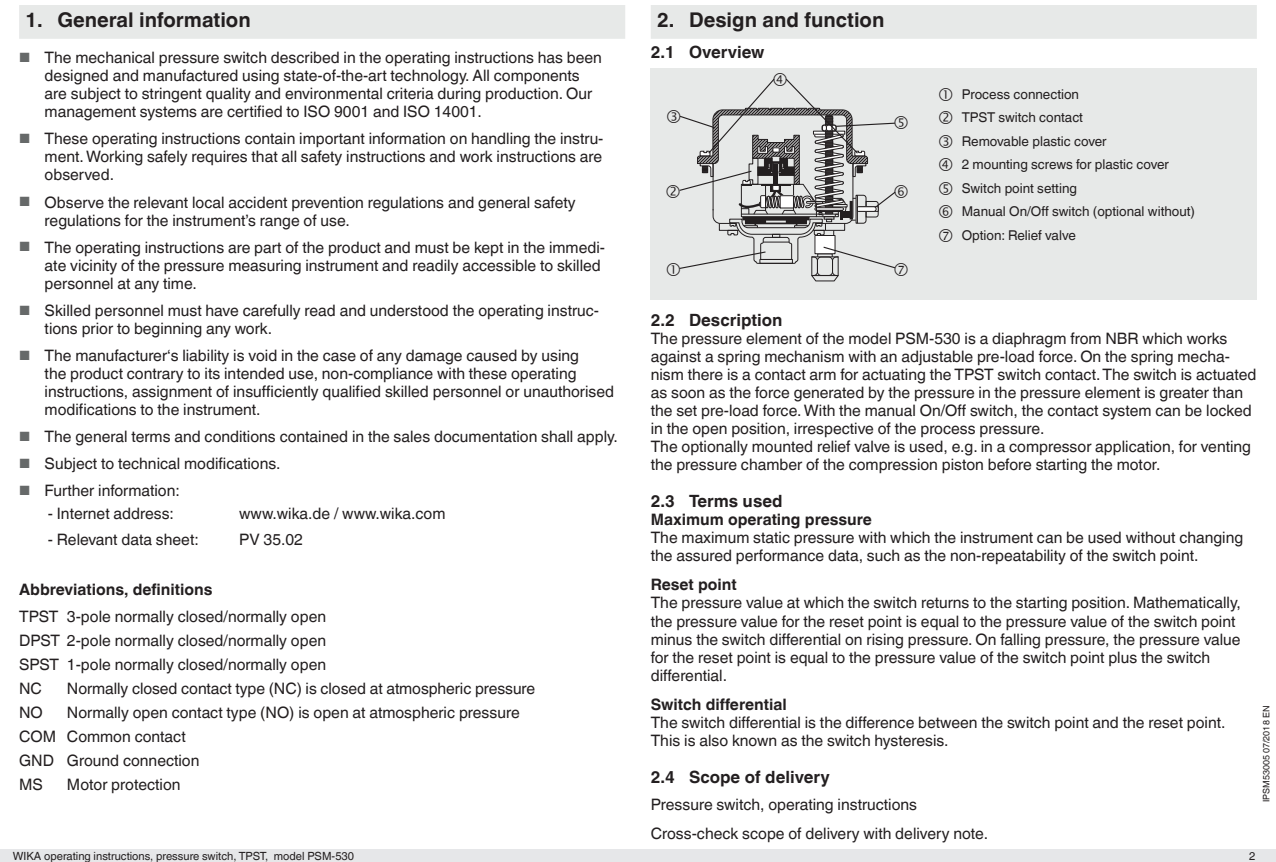
<style>
.page{position:relative;width:1276px;height:862px;background:#fff}
.page>*{position:absolute;margin:0;border:0;box-sizing:border-box;transform-origin:0 0}
.t1{font:700 20.25px "Helvetica World";color:#231f20}
.t2{font:700 16.88px "Helvetica World";color:#231f20}
.t3{font:15.75px/18px "Helvetica World";color:#231f20}
.t4{font:700 15.75px "Helvetica World";color:#231f20}
.t5{font:13.5px/23.4px "Helvetica World";color:#231f20}
.t6{font:11.25px "Helvetica World";color:#231f20}
.t7{font:9px "Helvetica World";color:#231f20}
.s1{font-size:13.28px;color:#666969}
</style>
<div class="page">
<div style="left:0;top:848px;width:1276px;height:13px;background:#e6e7e9"></div>
<hr style="left:19px;top:861px;width:606px;height:1px;background:#e7e9e8">
<div style="left:19px;top:5px;width:606px;height:34px;background:#e7e9e8"></div>
<div style="left:651px;top:5px;width:605px;height:34px;background:#e7e9e8"></div>
<div style="left:651px;top:69px;width:605px;height:231px;background:#e7e9e8"></div>
<svg style="left:679px;top:78px;width:217px;height:203px"></svg>
<p class="t1" style="left:26px;top:8px;width:227px">1. General information</p>
<p class="t3" style="left:45px;top:49px;width:559px;text-indent:-26px"><span class="s1">■</span> The mechanical pressure switch described in the operating instructions has been designed and manufactured using state-of-the-art technology. All components are subject to stringent quality and environmental criteria during production. Our management systems are certified to ISO 9001 and ISO 14001.</p>
<p class="t3" style="left:45px;top:130px;width:560px;text-align:justify;text-indent:-26px"><span class="s1">■</span> These operating instructions contain important information on handling the instru&shy;ment. Working safely requires that all safety instructions and work instructions are observed.</p>
<p class="t3" style="left:45px;top:193px;width:532px;text-indent:-26px"><span class="s1">■</span> Observe the relevant local accident prevention regulations and general safety regulations for the instrument’s range of use.</p>
<p class="t3" style="left:45px;top:238px;width:562px;text-indent:-26px"><span class="s1">■</span> The operating instructions are part of the product and must be kept in the immedi&shy;ate vicinity of the pressure measuring instrument and readily accessible to skilled personnel at any time.</p>
<p class="t3" style="left:45px;top:301px;width:556px;text-indent:-26px"><span class="s1">■</span> Skilled personnel must have carefully read and understood the operating instruc&shy;tions prior to beginning any work.</p>
<p class="t3" style="left:45px;top:346px;width:571px;text-indent:-26px"><span class="s1">■</span> The manufacturer‘s liability is void in the case of any damage caused by using<br>the product contrary to its intended use, non-compliance with these operating instructions, assignment of insufficiently qualified skilled personnel or unauthorised modifications to the instrument.</p>
<p class="t3" style="left:19px;top:427px;width:600px"><span class="s1">■</span> The general terms and conditions contained in the sales documentation shall apply.</p>
<p class="t3" style="left:19px;top:454px;width:263px"><span class="s1">■</span> Subject to technical modifications.</p>
<p class="t3" style="left:19px;top:481px;width:162px"><span class="s1">■</span> Further information:</p>
<p class="t3" style="left:48px;top:504px;width:128px">- Internet address:</p>
<p class="t3" style="left:239px;top:504px;width:208px">www.wika.de / www.wika.com</p>
<p class="t3" style="left:48px;top:530px;width:152px">- Relevant data sheet:</p>
<p class="t3" style="left:239px;top:530px;width:65px">PV 35.02</p>
<p class="t4" style="left:19px;top:580px;width:195px">Abbreviations, definitions</p>
<p class="t3" style="left:19px;top:604px;width:308px;line-height:24.1px;text-align:justify">TPST 3-pole normally closed/normally open DPST 2-pole normally closed/normally open SPST 1-pole normally closed/normally open NC</p>
<p class="t3" style="left:67px;top:679px;width:470px">Normally closed contact type (NC) is closed at atmospheric pressure</p>
<p class="t3" style="left:19px;top:700px;width:502px;line-height:24.1px;text-indent:48px">Normally open contact type (NO) is open at atmospheric pressure<br>COM Common contact<br>GND Ground connection<br>MS</p>
<p class="t3" style="left:19px;top:703px;width:25px">NO</p>
<p class="t3" style="left:67px;top:775px;width:115px">Motor protection</p>
<p class="t6" style="left:13px;top:848px;width:343px">WIKA operating instructions, pressure switch, TPST, model PSM-530</p>
<p class="t1" style="left:657px;top:8px;width:229px">2. Design and function</p>
<p class="t2" style="left:651px;top:42px;width:115px">2.1 Overview</p>
<p class="t5" style="left:961px;top:82px;width:235px">Process connection<br>TPST switch contact<br>Removable plastic cover<br>2 mounting screws for plastic cover<br>Switch point setting<br>Manual On/Off switch (optional without)<br>Option: Relief valve</p>
<p class="t2" style="left:651px;top:310px;width:133px">2.2 Description</p>
<p class="t3" style="left:651px;top:329px;width:607px">The pressure element of the model PSM-530 is a diaphragm from NBR which works against a spring mechanism with an adjustable pre-load force. On the spring mecha&shy;nism there is a contact arm for actuating the TPST switch contact. The switch is actuated as soon as the force generated by the pressure in the pressure element is greater than the set pre-load force. With the manual On/Off switch, the contact system can be locked in the open position, irrespective of the process pressure.<br>The optionally mounted relief valve is used, e.g. in a compressor application, for venting the pressure chamber of the compression piston before starting the motor.</p>
<p class="t2" style="left:651px;top:491px;width:133px">2.3 Terms used</p>
<p class="t4" style="left:651px;top:510px;width:223px">Maximum operating pressure</p>
<p class="t3" style="left:651px;top:528px;width:594px">The maximum static pressure with which the instrument can be used without changing the assured performance data, such as the non-repeatability of the switch point.</p>
<p class="t4" style="left:651px;top:575px;width:87px">Reset point</p>
<p class="t3" style="left:651px;top:593px;width:591px">The pressure value at which the switch returns to the starting position. Mathematically, the pressure value for the reset point is equal to the pressure value of the switch point minus the switch differential on rising pressure. On falling pressure, the pressure value for the reset point is equal to the pressure value of the switch point plus the switch differential.</p>
<p class="t4" style="left:651px;top:694px;width:137px">Switch differential</p>
<p class="t3" style="left:651px;top:713px;width:576px">The switch differential is the difference between the switch point and the reset point.<br>This is also known as the switch hysteresis.</p>
<p class="t2" style="left:651px;top:766px;width:181px">2.4 Scope of delivery</p>
<p class="t3" style="left:651px;top:789px;width:339px;line-height:29.2px">Pressure switch, operating instructions<br>Cross-check scope of delivery with delivery note.</p>
<p class="t7" style="left:1261px;top:801px;width:98px;rotate:-90deg">IPSM53005 07/2018 EN</p>
<p class="t6" style="left:1249px;top:848px;width:8px">2</p>
</div>
